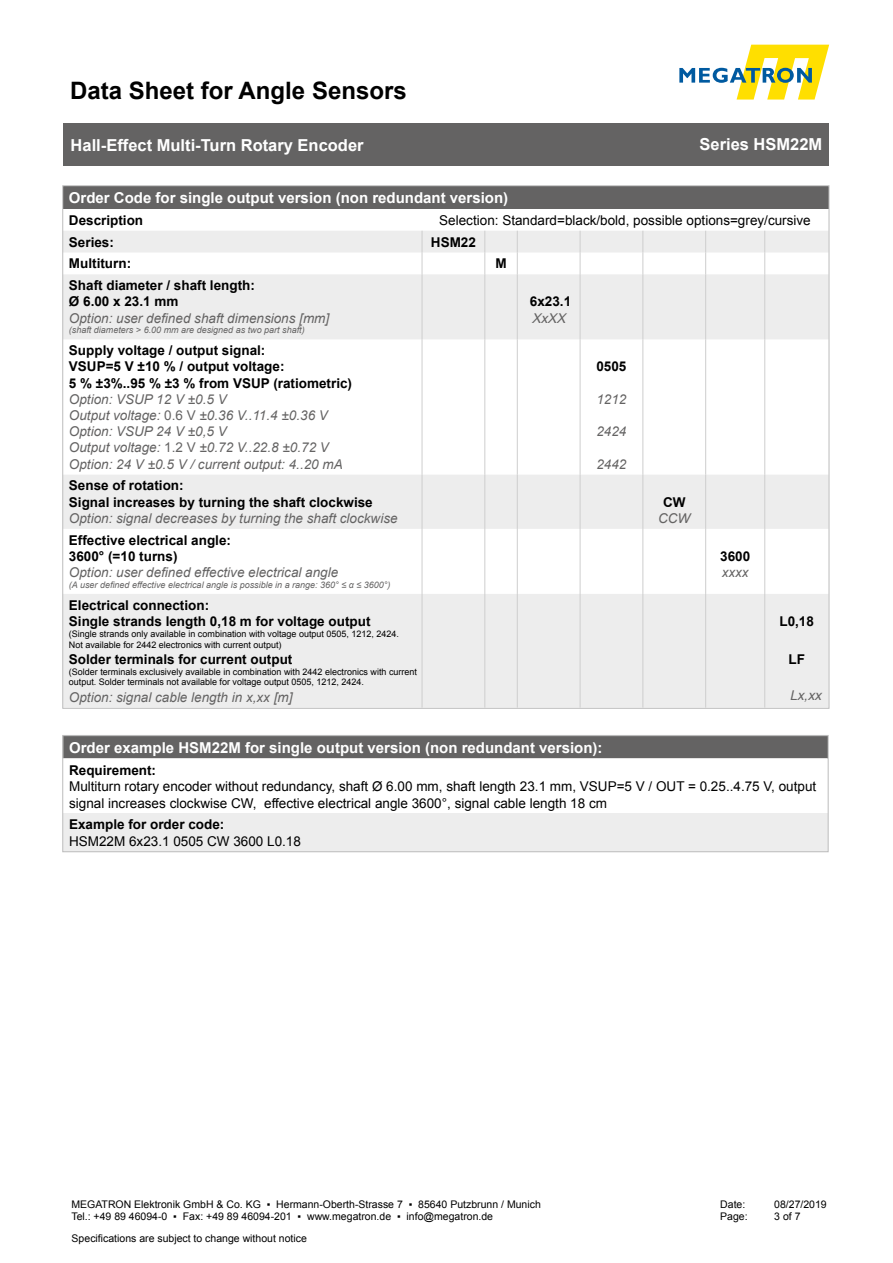
<style>
.page{position:relative;width:893px;height:1263px;background:#fff}
.page>*{position:absolute;margin:0;border:0;box-sizing:border-box;transform-origin:0 0}
.t1{font:700 24px "Arial";color:#000}
.t2{font:700 16.5px "Arial";color:#fff}
.t3{font:700 15px "Arial";color:#fff}
.t4{font:700 13.5px/16.2px "Arial";color:#000}
.t5{font:italic 13.5px/16.2px "Arial";color:#646363}
.t6{font:13.5px/16.2px "Arial";color:#000}
.t7{font:italic 13.5px "Arial";color:#646363}
.t8{font:10.5px/12.6px "Arial";color:#000}
.t9{font:9px/10.8px "Arial";color:#000}
.t10{font:italic 9px "Arial";color:#646363}
.s1{font-weight:400;font-style:italic;color:#646363}
.s2{font-weight:400;color:#646363}
.s3{font-style:normal}
.s4{font-weight:700;font-style:normal;color:#000}
</style>
<div class="page">
<svg style="left:679px;top:45px;width:150px;height:55px"></svg>
<div style="left:64px;top:123px;width:765px;height:43px;background:#646363"></div>
<div style="left:63px;top:186px;width:766px;height:23px;background:#646363"></div>
<svg style="left:65px;top:231px;width:762px;height:475px;fill:#ededed"></svg>
<svg style="left:422px;top:231px;width:1px;height:43px"></svg>
<svg style="left:485px;top:231px;width:1px;height:43px"></svg>
<svg style="left:517px;top:231px;width:1px;height:43px"></svg>
<svg style="left:580px;top:231px;width:1px;height:43px"></svg>
<svg style="left:643px;top:231px;width:1px;height:43px"></svg>
<svg style="left:705px;top:231px;width:1px;height:43px"></svg>
<svg style="left:764px;top:231px;width:1px;height:43px"></svg>
<hr style="left:422px;top:274px;width:1px;height:65px;background:#cecece">
<hr style="left:485px;top:274px;width:1px;height:65px;background:#cecece">
<hr style="left:517px;top:274px;width:1px;height:65px;background:#cecece">
<hr style="left:580px;top:274px;width:1px;height:65px;background:#cecece">
<hr style="left:643px;top:274px;width:1px;height:65px;background:#cecece">
<hr style="left:705px;top:274px;width:1px;height:65px;background:#cecece">
<hr style="left:764px;top:274px;width:1px;height:65px;background:#cecece">
<hr style="left:422px;top:339px;width:1px;height:136px;background:#cecece">
<hr style="left:485px;top:339px;width:1px;height:136px;background:#cecece">
<hr style="left:517px;top:339px;width:1px;height:136px;background:#cecece">
<hr style="left:580px;top:339px;width:1px;height:136px;background:#cecece">
<hr style="left:643px;top:339px;width:1px;height:136px;background:#cecece">
<hr style="left:705px;top:339px;width:1px;height:136px;background:#cecece">
<hr style="left:764px;top:339px;width:1px;height:136px;background:#cecece">
<hr style="left:422px;top:475px;width:1px;height:54px;background:#cecece">
<hr style="left:485px;top:475px;width:1px;height:54px;background:#cecece">
<hr style="left:517px;top:475px;width:1px;height:54px;background:#cecece">
<hr style="left:580px;top:475px;width:1px;height:54px;background:#cecece">
<hr style="left:643px;top:475px;width:1px;height:54px;background:#cecece">
<hr style="left:705px;top:475px;width:1px;height:54px;background:#cecece">
<hr style="left:764px;top:475px;width:1px;height:54px;background:#cecece">
<hr style="left:422px;top:529px;width:1px;height:65px;background:#cecece">
<hr style="left:485px;top:529px;width:1px;height:65px;background:#cecece">
<hr style="left:517px;top:529px;width:1px;height:65px;background:#cecece">
<hr style="left:580px;top:529px;width:1px;height:65px;background:#cecece">
<hr style="left:643px;top:529px;width:1px;height:65px;background:#cecece">
<hr style="left:705px;top:529px;width:1px;height:65px;background:#cecece">
<hr style="left:764px;top:529px;width:1px;height:65px;background:#cecece">
<hr style="left:422px;top:594px;width:1px;height:113px;background:#cecece">
<hr style="left:485px;top:594px;width:1px;height:113px;background:#cecece">
<hr style="left:517px;top:594px;width:1px;height:113px;background:#cecece">
<hr style="left:580px;top:594px;width:1px;height:113px;background:#cecece">
<hr style="left:643px;top:594px;width:1px;height:113px;background:#cecece">
<hr style="left:705px;top:594px;width:1px;height:113px;background:#cecece">
<hr style="left:764px;top:594px;width:1px;height:113px;background:#cecece">
<div style="left:63px;top:736px;width:765px;height:23px;background:#646363"></div>
<div style="left:63px;top:813px;width:765px;height:38px;background:#ededed"></div>
<hr style="left:63px;top:758px;width:765px;height:1px;background:#fff">
<div style="left:63px;top:735px;width:765px;height:117px;border:1px solid #bcbcbc"></div>
<h1 class="t1" style="left:70px;top:74px;width:338px">Data Sheet for Angle Sensors</h1>
<p class="t2" style="left:71px;top:134px;width:295px">Hall-Effect Multi-Turn Rotary Encoder</p>
<p class="t2" style="left:699px;top:133px;width:124px">Series HSM22M</p>
<p class="t3" style="left:69px;top:188px;width:441px">Order Code for single output version (non redundant version)</p>
<p class="t4" style="left:69px;top:212px;width:76px">Description</p>
<p class="t6" style="left:439px;top:212px;width:373px">Selection: Standard=black/bold, possible options=grey/cursive</p>
<p class="t4" style="left:69px;top:234px;width:47px">Series:</p>
<p class="t4" style="left:431px;top:234px;width:47px">HSM22</p>
<p class="t4" style="left:69px;top:256px;width:64px">Multiturn:</p>
<p class="t4" style="left:495px;top:256px;width:13px">M</p>
<p class="t4" style="left:69px;top:278px;width:188px">Shaft diameter / shaft length:</p>
<p class="t4" style="left:69px;top:294px;width:111px">Ø 6.00 x 23.1 mm</p>
<p class="t5" style="left:69px;top:310px;width:262px">Option: user defined shaft dimensions [mm]</p>
<p class="t10" style="left:69px;top:324px;width:237px">(shaft diameters &gt; 6.00 mm are designed as two part shaft)</p>
<p class="t4" style="left:530px;top:294px;width:43px">6x23.1</p>
<p class="t7" style="left:532px;top:309px;width:39px">XxXX</p>
<p class="t4" style="left:69px;top:343px;width:285px">Supply voltage / output signal:<br>VSUP=5 V ±10 % / output voltage:<br>5 % ±3%..95 % ±3 % from VSUP (ratiometric)<br><span class="s1">Option: VSUP 12 V ±0.5 V<br>Output voltage:</span> <span class="s2">0.6 V</span> <span class="s1">±0.36 V..11.4 ±0.36 V</span></p>
<p class="t5" style="left:69px;top:424px;width:261px">Option: VSUP 24 V ±0,5 V<br>Output voltage: <span class="s3">1.2 V</span> ±0.72 V..22.8 ±0.72 V</p>
<p class="t5" style="left:69px;top:456px;width:275px">Option: 24 V ±0.5 V / current output: 4..20 mA</p>
<p class="t4" style="left:596px;top:359px;width:32px">0505</p>
<p class="t5" style="left:596px;top:391px;width:32px">1212</p>
<p class="t5" style="left:596px;top:424px;width:32px">2424</p>
<p class="t5" style="left:596px;top:456px;width:32px">2442</p>
<p class="t4" style="left:69px;top:478px;width:116px">Sense of rotation:</p>
<p class="t5" style="left:69px;top:494px;width:330px"><span class="s4">Signal increases by turning the shaft clockwise<br></span>Option: signal decreases by turning the shaft clockwise</p>
<p class="t4" style="left:663px;top:494px;width:24px">CW</p>
<p class="t5" style="left:658px;top:510px;width:34px">CCW</p>
<p class="t4" style="left:69px;top:532px;width:164px">Effective electrical angle:</p>
<p class="t4" style="left:69px;top:548px;width:110px">3600° (=10 turns)</p>
<p class="t5" style="left:69px;top:564px;width:271px">Option: user defined effective electrical angle</p>
<p class="t10" style="left:69px;top:579px;width:323px">(A user defined effective electrical angle is possible in a range: 360° ≤ α ≤ 3600°)</p>
<p class="t4" style="left:69px;top:597px;width:142px">Electrical connection:</p>
<p class="t4" style="left:69px;top:613px;width:303px">Single strands length 0,18 m for voltage output</p>
<p class="t9" style="left:69px;top:628px;width:332px">(Single strands only available in combination with voltage output 0505, 1212, 2424.</p>
<p class="t9" style="left:69px;top:639px;width:214px">Not available for 2442 electronics with current output)</p>
<p class="t4" style="left:69px;top:651px;width:225px">Solder terminals for current output</p>
<p class="t9" style="left:69px;top:666px;width:350px">(Solder terminals exclusively available in combination with 2442 electronics with current output. Solder terminals not available for voltage output 0505, 1212, 2424.</p>
<p class="t5" style="left:69px;top:689px;width:225px">Option: signal cable length in x,xx [m]</p>
<p class="t4" style="left:720px;top:548px;width:32px">3600 <span class="s1">xxxx</span></p>
<p class="t4" style="left:779px;top:613px;width:36px">L0,18</p>
<p class="t4" style="left:788px;top:651px;width:18px">LF</p>
<p class="t7" style="left:790px;top:686px;width:37px">Lx,xx</p>
<p class="t3" style="left:69px;top:737px;width:535px">Order example HSM22M for single output version (non redundant version):</p>
<p class="t4" style="left:69px;top:763px;width:89px">Requirement:</p>
<p class="t6" style="left:69px;top:779px;width:749px">Multiturn rotary encoder without redundancy, shaft Ø 6.00 mm, shaft length 23.1 mm, VSUP=5 V / OUT = 0.25..4.75 V, output signal increases clockwise CW, effective electrical angle 3600°, signal cable length 18 cm</p>
<p class="t4" style="left:69px;top:817px;width:157px">Example for order code:</p>
<p class="t6" style="left:69px;top:833px;width:233px">HSM22M 6x23.1 0505 CW 3600 L0.18</p>
<p class="t8" style="left:71px;top:1198px;width:471px">MEGATRON Elektronik GmbH &amp; Co. KG ▪ Hermann-Oberth-Strasse 7 ▪ 85640 Putzbrunn / Munich<br>Tel.: +49 89 46094-0 ▪ Fax: +49 89 46094-201 ▪ www.megatron.de ▪ info@megatron.de</p>
<p class="t8" style="left:720px;top:1198px;width:27px">Date:</p>
<p class="t8" style="left:774px;top:1198px;width:54px">08/27/2019</p>
<p class="t8" style="left:720px;top:1210px;width:29px">Page:</p>
<p class="t8" style="left:774px;top:1210px;width:28px">3 of 7</p>
<p class="t8" style="left:72px;top:1232px;width:237px">Specifications are subject to change without notice</p>
</div>
